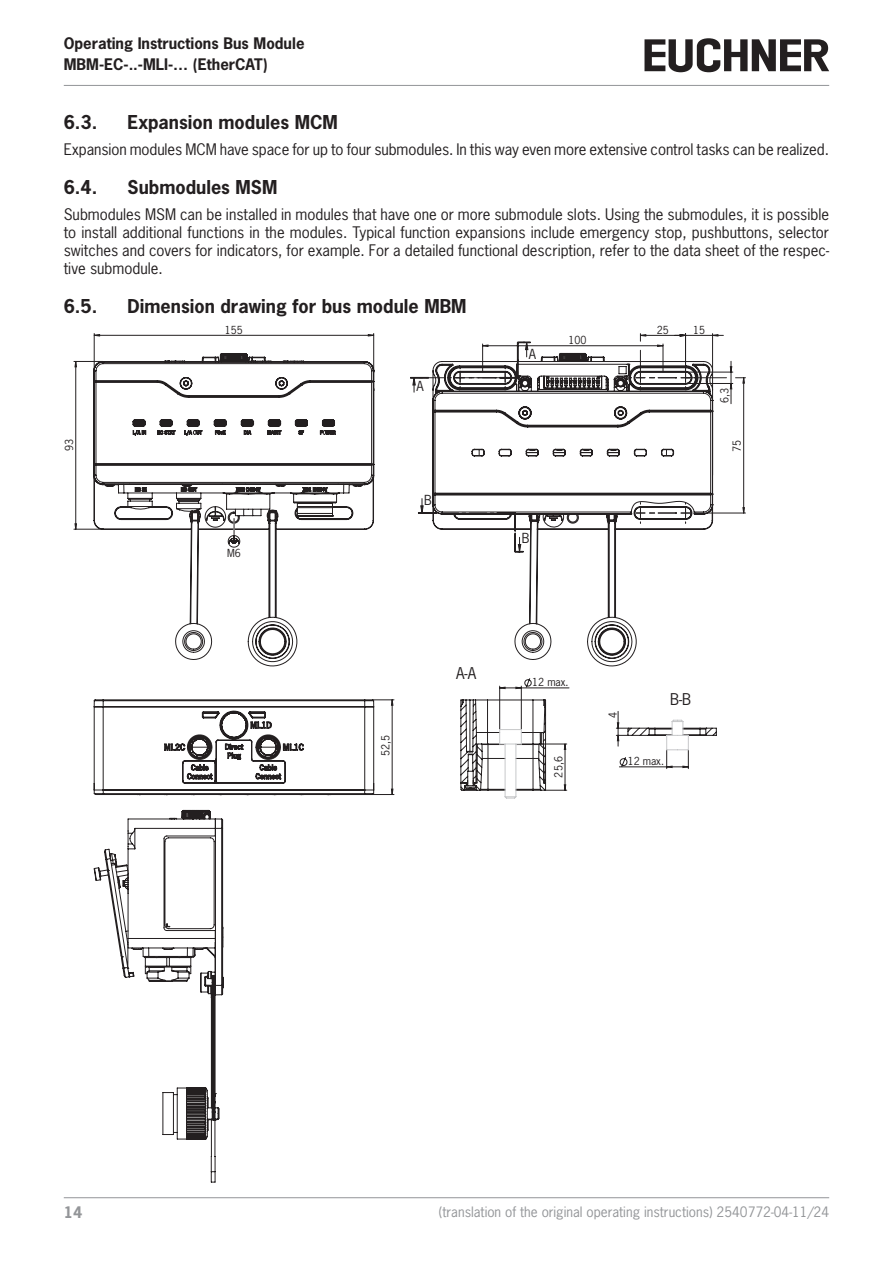
<style>
.page{position:relative;width:893px;height:1263px;background:#fff}
.page>*{position:absolute;margin:0;border:0;box-sizing:border-box;transform-origin:0 0}
.t1{font:700 18px "News Gothic Std";color:#231f20}
.t2{font:15.3px "News Gothic Std";color:#231f20}
.paragraph_last{font:15px/18px "News Gothic Std";letter-spacing:-.005em;color:#231f20;text-align:justify}
.t3{font:700 15px/20.1px "News Gothic Std";color:#231f20}
.t4{font:700 15px "News Gothic Std";color:#939598}
.t5{font:13.5px "News Gothic Std";color:#939598}
.t6{font:13.05px "News Gothic Std";color:#231f20}
.t7{font:10.5px "News Gothic Std";color:#231f20}
</style>
<div class="page">
<hr style="left:64px;top:85px;width:765px;height:1px;background:#939598">
<hr style="left:64px;top:1197px;width:765px;height:1px;background:#939598">
<svg style="left:644px;top:38px;width:185px;height:34px"></svg>
<hr style="left:686px;top:383px;width:47px;height:1px;background:#231f20">
<hr style="left:686px;top:372px;width:47px;height:1px;background:#231f20">
<hr style="left:696px;top:513px;width:49px;height:1px;background:#231f20">
<hr style="left:686px;top:377px;width:40px;height:1px;background:#231f20">
<svg style="left:730px;top:361px;width:15px;height:152px"></svg>
<svg style="left:482px;top:334px;width:241px;height:58px"></svg>
<svg style="left:460px;top:353px;width:253px;height:438px"></svg>
<svg style="left:499px;top:678px;width:218px;height:121px"></svg>
<svg style="left:94px;top:699px;width:300px;height:96px"></svg>
<svg style="left:93px;top:353px;width:544px;height:313px"></svg>
<hr style="left:373px;top:333px;width:1px;height:37px;background:#231f20">
<hr style="left:94px;top:333px;width:1px;height:37px;background:#231f20">
<svg style="left:94px;top:334px;width:280px;height:3px"></svg>
<svg style="left:74px;top:361px;width:29px;height:169px"></svg>
<svg style="left:94px;top:809px;width:130px;height:374px"></svg>
<svg style="left:204px;top:499px;width:414px;height:54px"></svg>
<p class="t3" style="left:64px;top:33px;width:242px">Operating Instructions Bus Module<br>MBM-EC-..-MLI-… (EtherCAT)</p>
<p class="t1" style="left:64px;top:110px;width:35px">6.3.</p>
<p class="t1" style="left:128px;top:110px;width:212px">Expansion modules MCM</p>
<p class="paragraph_last" style="left:64px;top:141px;width:767px">Expansion modules MCM have space for up to four submodules. In this way even more extensive control tasks can be realized.</p>
<p class="t1" style="left:64px;top:175px;width:35px">6.4.</p>
<p class="t1" style="left:128px;top:175px;width:151px">Submodules MSM</p>
<p class="paragraph_last" style="left:64px;top:206px;width:767px">Submodules MSM can be installed in modules that have one or more submodule slots. Using the submodules, it is possible to install additional functions in the modules. Typical function expansions include emergency stop, pushbuttons, selector switches and covers for indicators, for example. For a detailed functional description, refer to the data sheet of the respec&shy;tive submodule.</p>
<p class="t1" style="left:64px;top:294px;width:35px">6.5.</p>
<p class="t1" style="left:128px;top:294px;width:341px">Dimension drawing for bus module MBM</p>
<p class="t7" style="left:62px;top:451px;width:14px;rotate:-90deg">93</p>
<p class="t7" style="left:225px;top:323px;width:20px">155</p>
<p class="t7" style="left:227px;top:546px;width:15px">M6</p>
<p class="t6" style="left:416px;top:378px;width:9px">A</p>
<p class="t6" style="left:424px;top:491px;width:9px">B</p>
<p class="t6" style="left:529px;top:345px;width:9px">A</p>
<p class="t7" style="left:568px;top:334px;width:20px">100</p>
<p class="t6" style="left:522px;top:530px;width:9px">B</p>
<p class="t7" style="left:657px;top:323px;width:14px">25</p>
<p class="t7" style="left:693px;top:323px;width:14px">15</p>
<p class="t7" style="left:718px;top:403px;width:17px;rotate:-90deg">6,3</p>
<p class="t7" style="left:730px;top:452px;width:14px;rotate:-90deg">75</p>
<p class="t7" style="left:379px;top:756px;width:23px;rotate:-90deg">52,5</p>
<p class="t2" style="left:456px;top:663px;width:22px">A-A</p>
<p class="t7" style="left:532px;top:676px;width:38px">12 max.</p>
<p class="t7" style="left:552px;top:777px;width:23px;rotate:-90deg">25,6</p>
<p class="t7" style="left:606px;top:718px;width:8px;rotate:-90deg">4</p>
<p class="t2" style="left:670px;top:690px;width:23px">B-B</p>
<p class="t7" style="left:628px;top:755px;width:38px">12 max.</p>
<p class="t4" style="left:64px;top:1202px;width:20px">14</p>
<p class="t5" style="left:439px;top:1203px;width:392px">(translation of the original operating instructions) 2540772-04-11/24</p>
</div>
